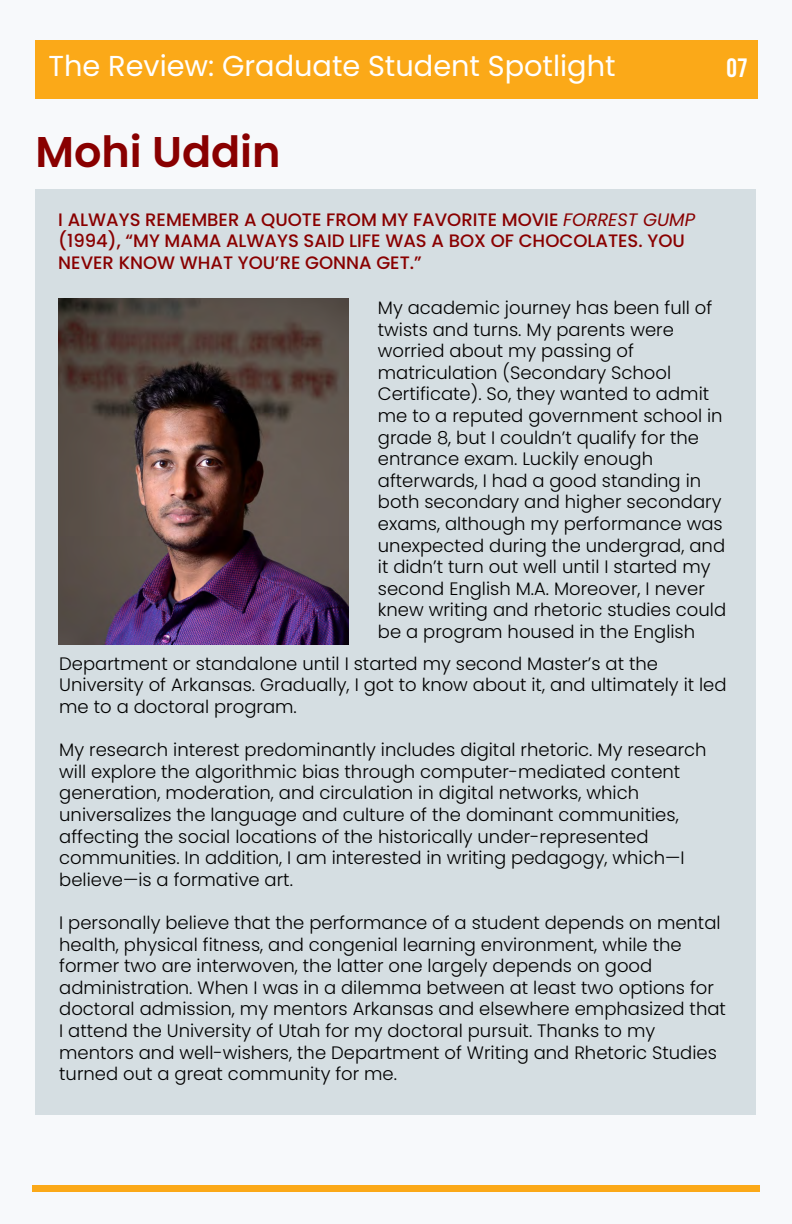
<style>
.page{position:relative;width:792px;height:1224px;background:#f7f9fb}
.page>*{position:absolute;margin:0;border:0;box-sizing:border-box;transform-origin:0 0}
.t1{font:600 43px "Poppins";color:#890000}
.t2{font:28.8px "Poppins";color:#fff}
.t3{font:700 26.6px "Bebas Neue";color:#fff}
.t4{font:300 18px/21.6px "Poppins";color:#000}
.t5{font:500 18px/21.6px "Poppins";color:#890000}
.s1{font-weight:400;font-style:italic}
</style>
<div class="page">
<div style="left:35px;top:189px;width:721px;height:926px;background:#d5dee2"></div>
<div style="left:35px;top:40px;width:722px;height:58px;background:#fba918"></div>
<div style="left:32px;top:1185px;width:728px;height:7px;background:#fba918"></div>
<img style="left:58px;top:299px;width:290px;height:345px">
<h2 class="t2" style="left:49px;top:50px;width:569px">The Review: Graduate Student Spotlight</h2>
<h3 class="t3" style="left:727px;top:53px;width:23px">07</h3>
<h1 class="t1" style="left:35px;top:127px;width:247px">Mohi Uddin</h1>
<p class="t5" style="left:58px;top:209px;width:638px">I ALWAYS REMEMBER A QUOTE FROM MY FAVORITE MOVIE <span class="s1">FORREST GUMP </span>(1994), “MY MAMA ALWAYS SAID LIFE WAS A BOX OF CHOCOLATES. YOU<br>NEVER KNOW WHAT YOU’RE GONNA GET.”</p>
<p class="t4" style="left:378px;top:297px;width:350px">My academic journey has been full of twists and turns. My parents were worried about my passing of matriculation (Secondary School Certificate). So, they wanted to admit me to a reputed government school in grade 8, but I couldn’t qualify for the entrance exam. Luckily enough afterwards, I had a good standing in both secondary and higher secondary exams, although my performance was unexpected during the undergrad, and it didn’t turn out well until I started my second English M.A. Moreover, I never knew writing and rhetoric studies could be a program housed in the English</p>
<p class="t4" style="left:59px;top:653px;width:669px">Department or standalone until I started my second Master’s at the<br>University of Arkansas. Gradually, I got to know about it, and ultimately it led me to a doctoral program.</p>
<p class="t4" style="left:59px;top:739px;width:649px">My research interest predominantly includes digital rhetoric. My research will explore the algorithmic bias through computer-mediated content generation, moderation, and circulation in digital networks, which universalizes the language and culture of the dominant communities, affecting the social locations of the historically under-represented communities. In addition, I am interested in writing pedagogy, which—I believe—is a formative art.</p>
<p class="t4" style="left:59px;top:912px;width:668px">I personally believe that the performance of a student depends on mental health, physical fitness, and congenial learning environment, while the former two are interwoven, the latter one largely depends on good administration. When I was in a dilemma between at least two options for doctoral admission, my mentors Arkansas and elsewhere emphasized that I attend the University of Utah for my doctoral pursuit. Thanks to my mentors and well-wishers, the Department of Writing and Rhetoric Studies turned out a great community for me.</p>
</div>
